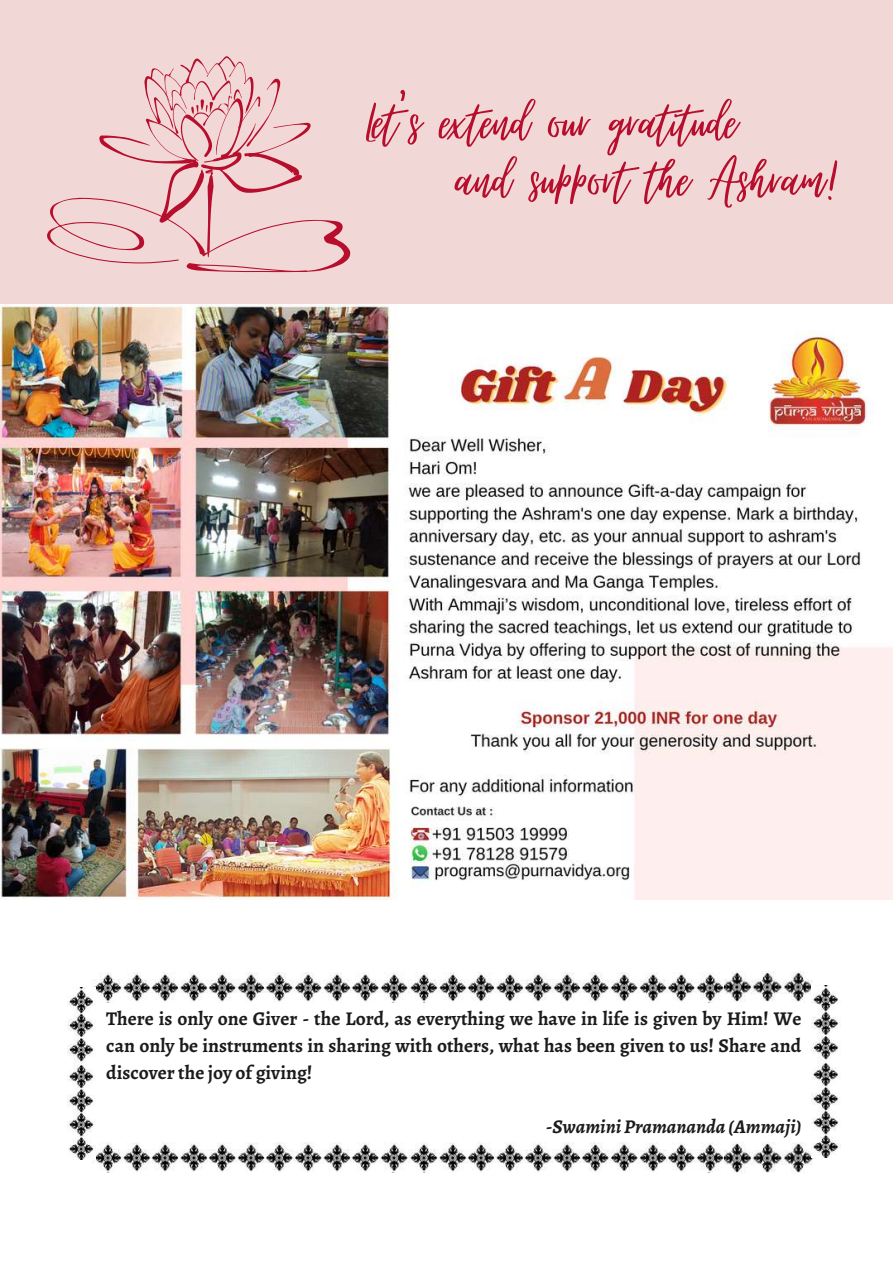
<style>
.page{position:relative;width:893px;height:1264px;background:#fff}
.page>*{position:absolute;margin:0;border:0;box-sizing:border-box;transform-origin:0 0}
.t1{font:72px/57.3px "Virtual";color:#b60e2c}
.t2{font:700 19.5px/27px "Alegreya";color:#1b1b1b;text-align:justify}
.t3{font:italic 700 19.5px "Alegreya";color:#1b1b1b}
</style>
<div class="page">
<div style="left:0;top:0;width:892px;height:899px;background:#f1d8d6"></div>
<img style="left:93px;top:971px;width:719px;height:31px">
<img style="left:93px;top:1142px;width:720px;height:31px">
<img style="left:67px;top:987px;width:29px;height:172px">
<img style="left:811px;top:985px;width:29px;height:172px">
<svg style="left:47px;top:56px;width:304px;height:216px"></svg>
<img style="left:0;top:304px;width:892px;height:595px">
<h1 class="t1" style="left:455px;top:94px;width:387px;text-indent:-88px">Let's extend our gratitude<br>and support the Ashram!</h1>
<p class="t2" style="left:106px;top:1005px;width:696px">There is only one Giver - the Lord, as everything we have in life is given by Him! We can only be instruments in sharing with others, what has been given to us! Share and discover the joy of giving!</p>
<p class="t3" style="left:546px;top:1113px;width:257px">-Swamini Pramananda (Ammaji)</p>
</div>
